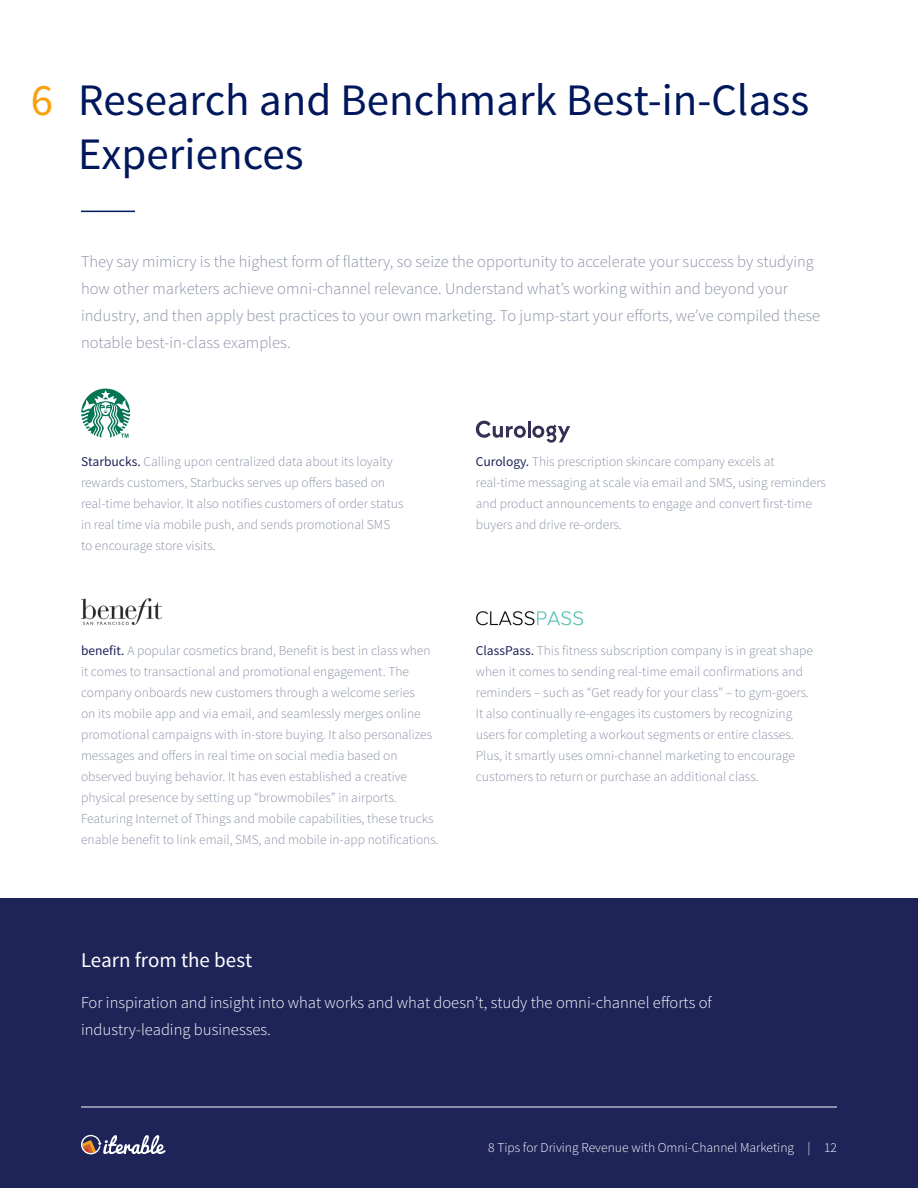
<style>
.page{position:relative;width:918px;height:1188px;background:#fff}
.page>*{position:absolute;margin:0;border:0;box-sizing:border-box;transform-origin:0 0}
.t1{font:45px/54px "Source Sans Pro";color:#00175c}
.t2{font:45px "Source Sans Pro";color:#faa10a}
.t3{font:21px "Source Sans Pro";color:#fff}
.t4{font:300 16.5px/27px "Source Sans Pro";color:#8a91a6}
.t5{font:300 16.5px/27px "Source Sans Pro";color:#fff}
.t6{font:300 13.5px/21px "Source Sans Pro";color:#8a91a6}
.t7{font:300 13.5px "Source Sans Pro";color:#fff}
.s1{font-weight:400;color:#1e2358}
</style>
<div class="page">
<img style="left:476px;top:611px;width:108px;height:15px">
<hr style="left:81px;top:211px;width:54px;height:1px;background:#00175c">
<div style="left:0;top:899px;width:918px;height:289px;background:#1e2358"></div>
<svg style="left:81px;top:389px;width:49px;height:49px"></svg>
<hr style="left:528px;top:421px;width:3px;height:16px;background:#333054">
<svg style="left:532px;top:425px;width:38px;height:18px"></svg>
<svg style="left:475px;top:420px;width:51px;height:18px"></svg>
<img style="left:81px;top:599px;width:81px;height:27px">
<svg style="left:81px;top:1135px;width:85px;height:19px"></svg>
<hr style="left:81px;top:1107px;width:756px;height:1px;background:#fff">
<h1 class="t2" style="left:31px;top:72px;width:24px">6</h1>
<h1 class="t1" style="left:78px;top:74px;width:733px">Research and Benchmark Best-in-Class<br>Experiences</h1>
<p class="t4" style="left:81px;top:248px;width:741px">They say mimicry is the highest form of flattery, so seize the opportunity to accelerate your success by studying how other marketers achieve omni-channel relevance. Understand what’s working within and beyond your industry, and then apply best practices to your own marketing. To jump-start your efforts, we’ve compiled these notable best-in-class examples.</p>
<p class="t6" style="left:81px;top:451px;width:324px"><span class="s1">Starbucks.</span> Calling upon centralized data about its loyalty rewards customers, Starbucks serves up offers based on real-time behavior. It also notifies customers of order status in real time via mobile push, and sends promotional SMS to encourage store visits.</p>
<p class="t6" style="left:81px;top:640px;width:359px"><span class="s1">benefit.</span> A popular cosmetics brand, Benefit is best in class when it comes to transactional and promotional engagement. The company onboards new customers through a welcome series<br>on its mobile app and via email, and seamlessly merges online promotional campaigns with in-store buying. It also personalizes messages and offers in real time on social media based on observed buying behavior. It has even established a creative physical presence by setting up “browmobiles” in airports.<br>Featuring Internet of Things and mobile capabilities, these trucks enable benefit to link email, SMS, and mobile in-app notifications.</p>
<p class="t6" style="left:476px;top:451px;width:352px"><span class="s1">Curology.</span> This prescription skincare company excels at real-time messaging at scale via email and SMS, using reminders and product announcements to engage and convert first-time buyers and drive re-orders.</p>
<p class="t6" style="left:476px;top:640px;width:339px"><span class="s1">ClassPass.</span> This fitness subscription company is in great shape when it comes to sending real-time email confirmations and reminders – such as “Get ready for your class” – to gym-goers.<br>It also continually re-engages its customers by recognizing users for completing a workout segments or entire classes.<br>Plus, it smartly uses omni-channel marketing to encourage customers to return or purchase an additional class.</p>
<h2 class="t3" style="left:81px;top:947px;width:173px">Learn from the best</h2>
<p class="t5" style="left:81px;top:989px;width:632px">For inspiration and insight into what works and what doesn’t, study the omni-channel efforts of industry-leading businesses.</p>
<p class="t7" style="left:488px;top:1139px;width:350px">8 Tips for Driving Revenue with Omni-Channel Marketing | 12</p>
</div>
